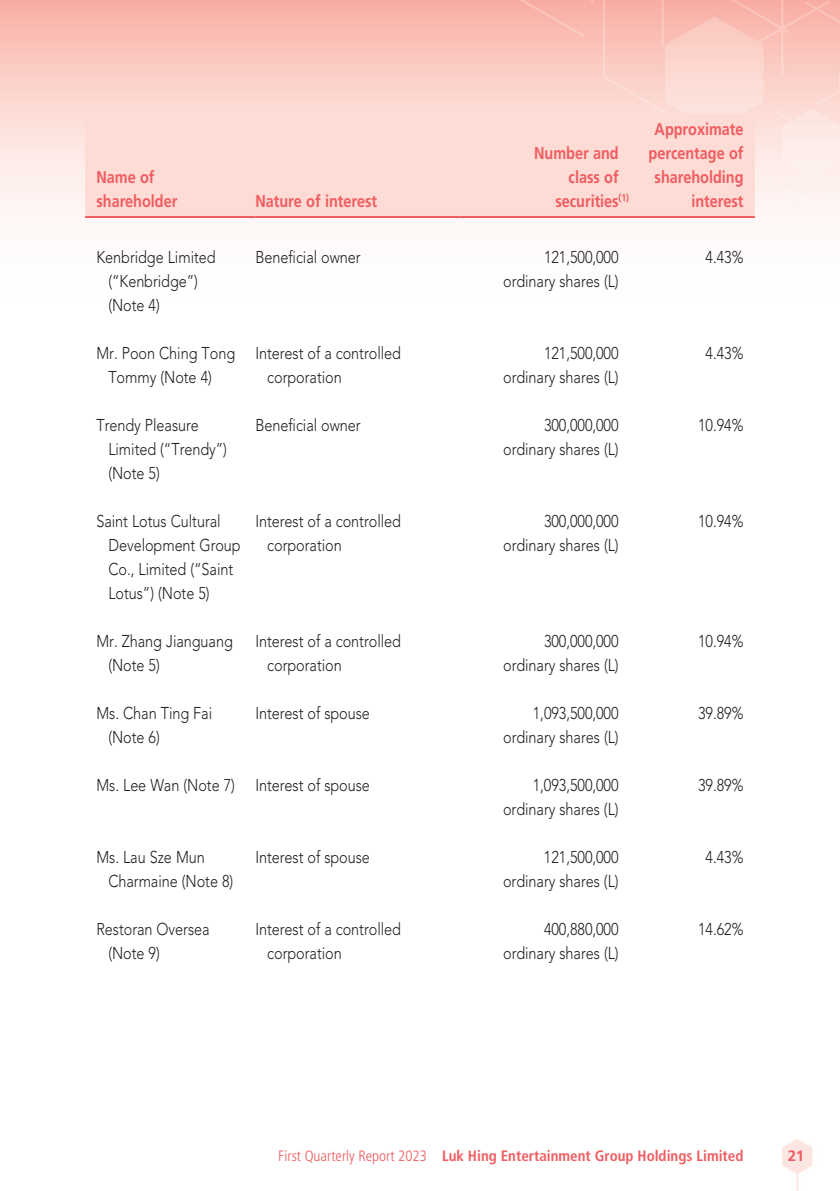
<style>
.page{position:relative;width:840px;height:1191px;background:#fff}
.page>*{position:absolute;margin:0;border:0;box-sizing:border-box;transform-origin:0 0}
.t1{font:300 17px/24px "Avenir LT Std";letter-spacing:-.005em;color:#231f20;scale:.85 1}
.t2{font:700 17px/24px "Frutiger LT Std";color:#f05c61;scale:.85 1}
.t3{font:700 condensed 15px "Frutiger LT Std";color:#f05c61}
.t4{font:700 15px "Frutiger LT Std";color:#f05c61}
.s1{font-weight:300}
</style>
<div class="page">
<img style="left:0;top:0;width:839px;height:1191px">
<div style="left:85px;top:113px;width:669px;height:103px;background:#fcdcd4"></div>
<hr style="left:85px;top:216px;width:170px;height:2px;background:#f05c61">
<hr style="left:255px;top:216px;width:204px;height:2px;background:#f05c61">
<hr style="left:459px;top:216px;width:170px;height:2px;background:#f05c61">
<hr style="left:629px;top:216px;width:125px;height:2px;background:#f05c61">
<p class="t2" style="left:96px;top:165px;width:97px">Name of shareholder</p>
<p class="t2" style="left:255px;top:189px;width:145px">Nature of interest</p>
<p class="t2" style="left:534px;top:141px;width:101px">Number and</p>
<p class="t2" style="left:568px;top:165px;width:60px">class of</p>
<p class="t2" style="left:555px;top:189px;width:88px">securities<sup>(1)</sup></p>
<p class="t2" style="left:648px;top:117px;width:113px;text-align:right">Approximate percentage of shareholding interest</p>
<p class="t1" style="left:108px;top:245px;width:128px;text-indent:-12px">Kenbridge Limited (“Kenbridge”) (Note 4)</p>
<p class="t1" style="left:255px;top:245px;width:125px">Beneficial owner</p>
<p class="t1" style="left:503px;top:245px;width:137px;text-align:right">121,500,000 ordinary shares (L)</p>
<p class="t1" style="left:705px;top:245px;width:46px">4.43%</p>
<p class="t1" style="left:108px;top:341px;width:150px;text-indent:-12px">Mr. Poon Ching Tong<br>Tommy (Note 4)</p>
<p class="t1" style="left:267px;top:341px;width:159px;text-indent:-12px">Interest of a controlled corporation</p>
<p class="t1" style="left:503px;top:341px;width:137px;text-align:right">121,500,000 ordinary shares (L)</p>
<p class="t1" style="left:705px;top:341px;width:46px">4.43%</p>
<p class="t1" style="left:108px;top:413px;width:141px;text-indent:-12px">Trendy Pleasure<br>Limited (“Trendy”) (Note 5)</p>
<p class="t1" style="left:255px;top:413px;width:125px">Beneficial owner</p>
<p class="t1" style="left:503px;top:413px;width:137px;text-align:right">300,000,000 ordinary shares (L)</p>
<p class="t1" style="left:697px;top:413px;width:55px">10.94%</p>
<p class="t1" style="left:108px;top:509px;width:157px;text-indent:-12px">Saint Lotus Cultural<br>Development Group<br>Co., Limited (“Saint<br>Lotus”) (Note 5)</p>
<p class="t1" style="left:267px;top:509px;width:159px;text-indent:-12px">Interest of a controlled corporation</p>
<p class="t1" style="left:503px;top:509px;width:137px;text-align:right">300,000,000 ordinary shares (L)</p>
<p class="t1" style="left:697px;top:509px;width:55px">10.94%</p>
<p class="t1" style="left:108px;top:629px;width:148px;text-indent:-12px">Mr. Zhang Jianguang (Note 5)</p>
<p class="t1" style="left:267px;top:629px;width:159px;text-indent:-12px">Interest of a controlled corporation</p>
<p class="t1" style="left:503px;top:629px;width:137px;text-align:right">300,000,000 ordinary shares (L)</p>
<p class="t1" style="left:697px;top:629px;width:55px">10.94%</p>
<p class="t1" style="left:108px;top:701px;width:123px;text-indent:-12px">Ms. Chan Ting Fai (Note 6)</p>
<p class="t1" style="left:255px;top:701px;width:136px">Interest of spouse</p>
<p class="t1" style="left:503px;top:701px;width:137px;text-align:right">1,093,500,000 ordinary shares (L)</p>
<p class="t1" style="left:697px;top:701px;width:55px">39.89%</p>
<p class="t1" style="left:96px;top:773px;width:323px">Ms. Lee Wan (Note 7) Interest of spouse</p>
<p class="t1" style="left:503px;top:773px;width:137px;text-align:right">1,093,500,000 ordinary shares (L)</p>
<p class="t1" style="left:697px;top:773px;width:55px">39.89%</p>
<p class="t1" style="left:108px;top:845px;width:148px;text-indent:-12px">Ms. Lau Sze Mun<br>Charmaine (Note 8)</p>
<p class="t1" style="left:255px;top:845px;width:136px">Interest of spouse</p>
<p class="t1" style="left:503px;top:845px;width:137px;text-align:right">121,500,000 ordinary shares (L)</p>
<p class="t1" style="left:705px;top:845px;width:46px">4.43%</p>
<p class="t1" style="left:108px;top:917px;width:120px;text-indent:-12px">Restoran Oversea (Note 9)</p>
<p class="t1" style="left:267px;top:917px;width:159px;text-indent:-12px">Interest of a controlled corporation</p>
<p class="t1" style="left:503px;top:917px;width:137px;text-align:right">400,880,000 ordinary shares (L)</p>
<p class="t1" style="left:697px;top:917px;width:55px">14.62%</p>
<p class="t3" style="left:278px;top:1146px;width:466px"><span class="s1">First Quarterly Report 2023</span> Luk Hing Entertainment Group Holdings Limited</p>
<p class="t4" style="left:787px;top:1146px;width:18px">21</p>
</div>
